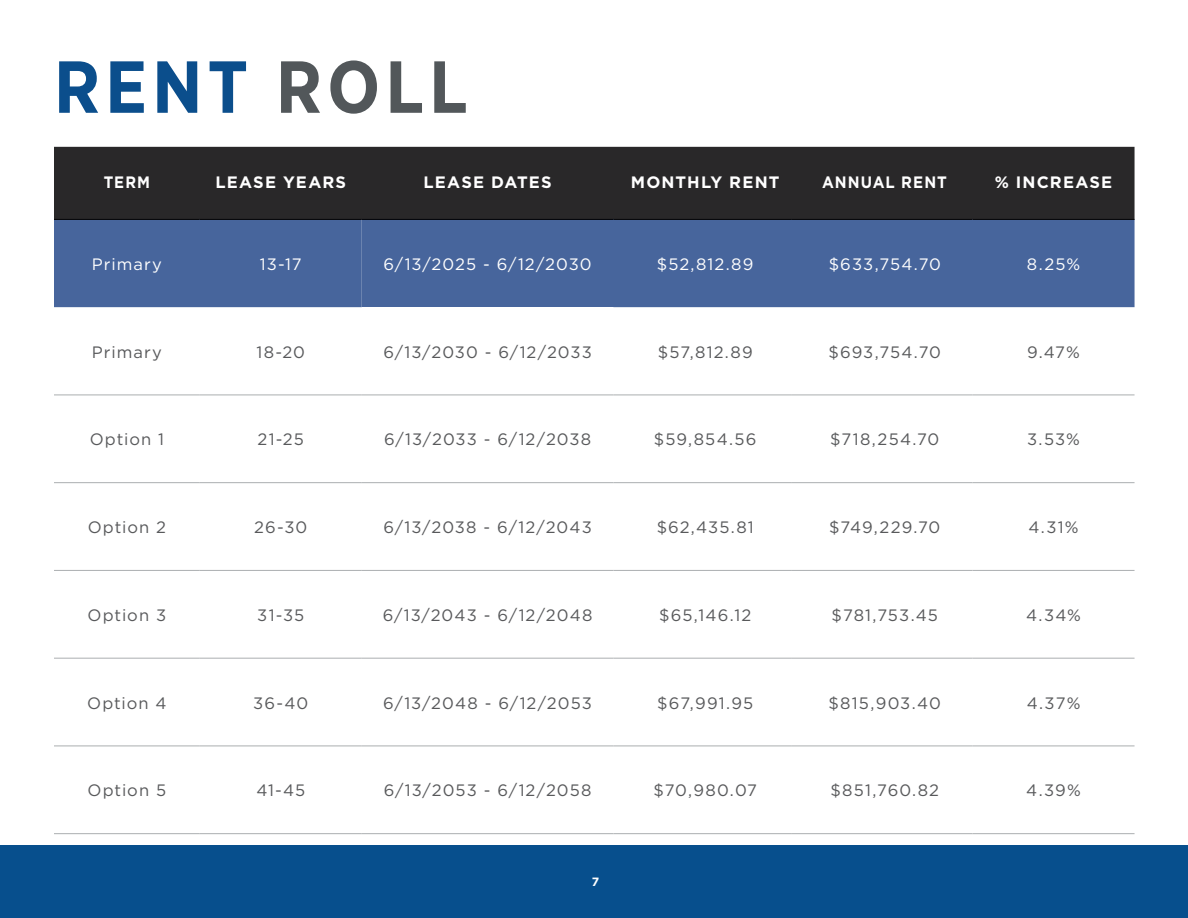
<style>
.page{position:relative;width:1188px;height:918px;background:#fff}
.page>*{position:absolute;margin:0;border:0;box-sizing:border-box;transform-origin:0 0}
.t1{font:700 73.5px "Gotham Narrow";letter-spacing:.07em;color:#0b4e8c}
.t2{font:16.5px "Gotham";letter-spacing:.06em;color:#58595b}
.t3{font:16.5px "Gotham";letter-spacing:.06em;color:#fff}
.t4{font:700 16.5px "Gotham";letter-spacing:.07em;color:#fff}
.t5{font:700 16.5px "Gotham";letter-spacing:.07em;color:#fff;scale:.91 1}
.t6{font:700 16.5px "Gotham";letter-spacing:.07em;color:#fff;scale:.9 1}
.t7{font:700 12px "Gotham";color:#fff}
.s1{color:#52575a}
</style>
<div class="page">
<div style="left:54px;top:147px;width:1081px;height:72px;background:#292829"></div>
<div style="left:54px;top:220px;width:1081px;height:87px;background:#47659c"></div>
<div style="left:362px;top:219px;width:251px;height:88px;background:#47659c"></div>
<hr style="left:54px;top:395px;width:146px;height:1px;background:#abaeb0">
<hr style="left:54px;top:658px;width:146px;height:1px;background:#abaeb0">
<hr style="left:200px;top:395px;width:162px;height:1px;background:#abaeb0">
<hr style="left:362px;top:395px;width:251px;height:1px;background:#abaeb0">
<hr style="left:200px;top:658px;width:162px;height:1px;background:#abaeb0">
<hr style="left:362px;top:658px;width:251px;height:1px;background:#abaeb0">
<hr style="left:613px;top:395px;width:178px;height:1px;background:#abaeb0">
<hr style="left:613px;top:658px;width:178px;height:1px;background:#abaeb0">
<hr style="left:791px;top:395px;width:182px;height:1px;background:#abaeb0">
<hr style="left:973px;top:395px;width:162px;height:1px;background:#abaeb0">
<hr style="left:791px;top:658px;width:182px;height:1px;background:#abaeb0">
<hr style="left:973px;top:658px;width:162px;height:1px;background:#abaeb0">
<hr style="left:54px;top:482px;width:146px;height:1px;background:#abaeb0">
<hr style="left:200px;top:482px;width:162px;height:1px;background:#abaeb0">
<hr style="left:362px;top:482px;width:251px;height:1px;background:#abaeb0">
<hr style="left:613px;top:482px;width:178px;height:1px;background:#abaeb0">
<hr style="left:791px;top:482px;width:182px;height:1px;background:#abaeb0">
<hr style="left:973px;top:482px;width:162px;height:1px;background:#abaeb0">
<hr style="left:54px;top:570px;width:146px;height:1px;background:#abaeb0">
<hr style="left:200px;top:570px;width:162px;height:1px;background:#abaeb0">
<hr style="left:362px;top:570px;width:251px;height:1px;background:#abaeb0">
<hr style="left:613px;top:570px;width:178px;height:1px;background:#abaeb0">
<hr style="left:791px;top:570px;width:182px;height:1px;background:#abaeb0">
<hr style="left:973px;top:570px;width:162px;height:1px;background:#abaeb0">
<hr style="left:54px;top:746px;width:146px;height:1px;background:#abaeb0">
<hr style="left:200px;top:746px;width:162px;height:1px;background:#abaeb0">
<hr style="left:362px;top:746px;width:251px;height:1px;background:#abaeb0">
<hr style="left:613px;top:746px;width:178px;height:1px;background:#abaeb0">
<hr style="left:791px;top:746px;width:182px;height:1px;background:#abaeb0">
<hr style="left:973px;top:746px;width:162px;height:1px;background:#abaeb0">
<hr style="left:54px;top:833px;width:146px;height:1px;background:#abaeb0">
<hr style="left:200px;top:833px;width:162px;height:1px;background:#abaeb0">
<hr style="left:362px;top:833px;width:251px;height:1px;background:#abaeb0">
<hr style="left:613px;top:833px;width:178px;height:1px;background:#abaeb0">
<hr style="left:791px;top:833px;width:182px;height:1px;background:#abaeb0">
<hr style="left:973px;top:833px;width:162px;height:1px;background:#abaeb0">
<hr style="left:54px;top:219px;width:146px;height:1px;background:#000">
<hr style="left:200px;top:219px;width:162px;height:1px;background:#000">
<hr style="left:362px;top:219px;width:251px;height:1px;background:#000">
<hr style="left:613px;top:219px;width:178px;height:1px;background:#000">
<hr style="left:791px;top:219px;width:182px;height:1px;background:#000">
<hr style="left:973px;top:219px;width:162px;height:1px;background:#000">
<div style="left:0;top:845px;width:1188px;height:73px;background:#074f8d"></div>
<h1 class="t1" style="left:54px;top:40px;width:415px">RENT <span class="s1">ROLL</span></h1>
<p class="t6" style="left:104px;top:171px;width:53px">TERM</p>
<p class="t4" style="left:216px;top:171px;width:132px">LEASE YEARS</p>
<p class="t4" style="left:424px;top:171px;width:129px">LEASE DATES</p>
<p class="t4" style="left:631px;top:171px;width:150px">MONTHLY RENT</p>
<p class="t5" style="left:822px;top:171px;width:139px">ANNUAL RENT</p>
<p class="t4" style="left:995px;top:171px;width:119px">% INCREASE</p>
<p class="t3" style="left:92px;top:254px;width:72px">Primary</p>
<p class="t3" style="left:260px;top:254px;width:43px">13-17</p>
<p class="t3" style="left:384px;top:254px;width:210px">6/13/2025 - 6/12/2030</p>
<p class="t3" style="left:657px;top:254px;width:98px">$52,812.89</p>
<p class="t3" style="left:829px;top:254px;width:114px">$633,754.70</p>
<p class="t3" style="left:1027px;top:254px;width:55px">8.25%</p>
<p class="t2" style="left:92px;top:341px;width:72px">Primary</p>
<p class="t2" style="left:257px;top:341px;width:50px">18-20</p>
<p class="t2" style="left:383px;top:341px;width:210px">6/13/2030 - 6/12/2033</p>
<p class="t2" style="left:658px;top:341px;width:96px">$57,812.89</p>
<p class="t2" style="left:829px;top:341px;width:114px">$693,754.70</p>
<p class="t2" style="left:1027px;top:341px;width:54px">9.47%</p>
<p class="t2" style="left:90px;top:429px;width:76px">Option 1</p>
<p class="t2" style="left:258px;top:429px;width:48px">21-25</p>
<p class="t2" style="left:384px;top:429px;width:209px">6/13/2033 - 6/12/2038</p>
<p class="t2" style="left:654px;top:429px;width:104px">$59,854.56</p>
<p class="t2" style="left:830px;top:429px;width:111px">$718,254.70</p>
<p class="t2" style="left:1027px;top:429px;width:55px">3.53%</p>
<p class="t2" style="left:88px;top:517px;width:80px">Option 2</p>
<p class="t2" style="left:254px;top:517px;width:55px">26-30</p>
<p class="t2" style="left:383px;top:517px;width:210px">6/13/2038 - 6/12/2043</p>
<p class="t2" style="left:657px;top:517px;width:99px">$62,435.81</p>
<p class="t2" style="left:829px;top:517px;width:113px">$749,229.70</p>
<p class="t2" style="left:1029px;top:517px;width:52px">4.31%</p>
<p class="t2" style="left:88px;top:604px;width:80px">Option 3</p>
<p class="t2" style="left:257px;top:604px;width:49px">31-35</p>
<p class="t2" style="left:383px;top:604px;width:211px">6/13/2043 - 6/12/2048</p>
<p class="t2" style="left:659px;top:604px;width:94px">$65,146.12</p>
<p class="t2" style="left:832px;top:604px;width:108px">$781,753.45</p>
<p class="t2" style="left:1026px;top:604px;width:56px">4.34%</p>
<p class="t2" style="left:87px;top:692px;width:81px">Option 4</p>
<p class="t2" style="left:253px;top:692px;width:57px">36-40</p>
<p class="t2" style="left:383px;top:692px;width:210px">6/13/2048 - 6/12/2053</p>
<p class="t2" style="left:657px;top:692px;width:98px">$67,991.95</p>
<p class="t2" style="left:829px;top:692px;width:114px">$815,903.40</p>
<p class="t2" style="left:1027px;top:692px;width:55px">4.37%</p>
<p class="t2" style="left:88px;top:780px;width:80px">Option 5</p>
<p class="t2" style="left:256px;top:780px;width:50px">41-45</p>
<p class="t2" style="left:384px;top:780px;width:209px">6/13/2053 - 6/12/2058</p>
<p class="t2" style="left:654px;top:780px;width:105px">$70,980.07</p>
<p class="t2" style="left:831px;top:780px;width:110px">$851,760.82</p>
<p class="t2" style="left:1026px;top:780px;width:56px">4.39%</p>
<p class="t7" style="left:592px;top:874px;width:9px">7</p>
</div>
